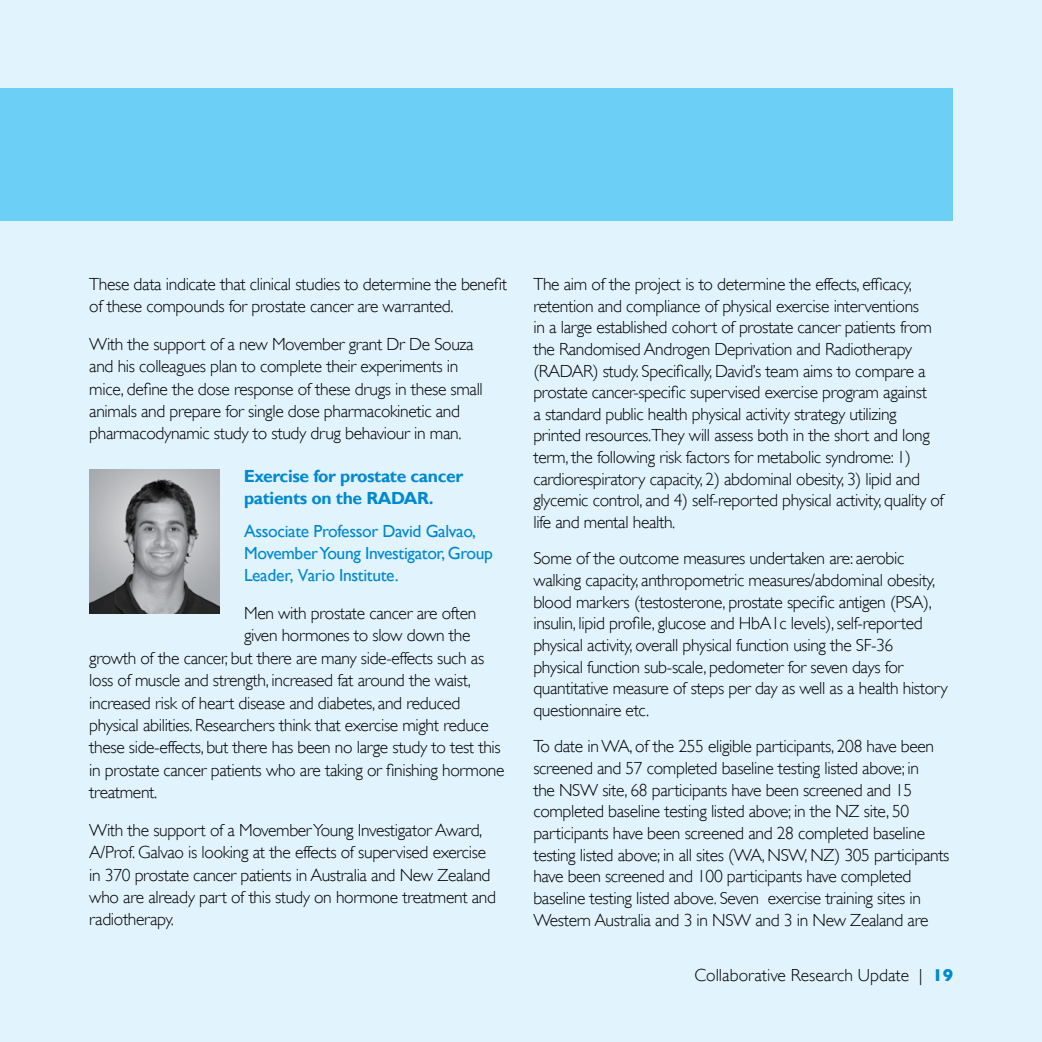
<style>
.page{position:relative;width:1042px;height:1042px;background:#e1f3fc}
.page>*{position:absolute;margin:0;border:0;box-sizing:border-box;transform-origin:0 0}
.t1{font:300 17.5px/21.7px "Gill Sans";letter-spacing:-.02em;color:#000}
.t2{font:17.5px/22.4px "Gill Sans";letter-spacing:-.02em;color:#0089d0}
.t3{font:700 17.5px/22.4px "Gill Sans";letter-spacing:-.02em;color:#0089d0}
.t4{font:300 17.5px "Gill Sans";color:#000}
.s1{font-weight:700;color:#0089d0}
</style>
<div class="page">
<img style="left:89px;top:469px;width:130px;height:144px">
<div style="left:0;top:88px;width:952px;height:133px;background:#6ccff6"></div>
<p class="t1" style="left:89px;top:273px;width:419px;line-height:22.4px">These data indicate that clinical studies to determine the benefit of these compounds for prostate cancer are warranted.</p>
<p class="t1" style="left:89px;top:333px;width:395px;line-height:22.4px">With the support of a new Movember grant Dr De Souza and his colleagues plan to complete their experiments in mice, define the dose response of these drugs in these small animals and prepare for single dose pharmacokinetic and pharmacodynamic study to study drug behaviour in man.</p>
<p class="t3" style="left:244px;top:465px;width:221px">Exercise for prostate cancer patients on the RADAR.</p>
<p class="t2" style="left:244px;top:519px;width:250px">Associate Professor David Galvao,<br>Movember Young Investigator, Group<br>Leader, Vario Institute.</p>
<p class="t1" style="left:244px;top:602px;width:234px">Men with prostate cancer are often</p>
<p class="t1" style="left:244px;top:624px;width:228px">given hormones to slow down the</p>
<p class="t1" style="left:89px;top:647px;width:396px">growth of the cancer, but there are many side-effects such as</p>
<p class="t1" style="left:89px;top:669px;width:383px">loss of muscle and strength, increased fat around the waist,</p>
<p class="t1" style="left:89px;top:692px;width:373px">increased risk of heart disease and diabetes, and reduced</p>
<p class="t1" style="left:89px;top:714px;width:401px">physical abilities. Researchers think that exercise might reduce</p>
<p class="t1" style="left:89px;top:737px;width:413px">these side-effects, but there has been no large study to test this</p>
<p class="t1" style="left:89px;top:759px;width:417px">in prostate cancer patients who are taking or finishing hormone</p>
<p class="t1" style="left:89px;top:781px;width:69px">treatment.</p>
<p class="t1" style="left:89px;top:818px;width:408px;line-height:22.4px">With the support of a Movember Young Investigator Award, A/Prof. Galvao is looking at the effects of supervised exercise in 370 prostate cancer patients in Australia and New Zealand who are already part of this study on hormone treatment and radiotherapy.</p>
<p class="t1" style="left:533px;top:273px;width:412px">The aim of the project is to determine the effects, efficacy, retention and compliance of physical exercise interventions<br>in a large established cohort of prostate cancer patients from the Randomised Androgen Deprivation and Radiotherapy (RADAR) study. Specifically, David’s team aims to compare a prostate cancer-specific supervised exercise program against<br>a standard public health physical activity strategy utilizing printed resources.They will assess both in the short and long term, the following risk factors for metabolic syndrome: 1) cardiorespiratory capacity, 2) abdominal obesity, 3) lipid and glycemic control, and 4) self-reported physical activity, quality of life and mental health.</p>
<p class="t1" style="left:533px;top:548px;width:416px">Some of the outcome measures undertaken are: aerobic walking capacity, anthropometric measures/abdominal obesity, blood markers (testosterone, prostate specific antigen (PSA), insulin, lipid profile, glucose and HbA1c levels), self-reported physical activity, overall physical function using the SF-36<br>physical function sub-scale, pedometer for seven days for quantitative measure of steps per day as well as a health history questionnaire etc.</p>
<p class="t1" style="left:533px;top:736px;width:417px">To date in WA, of the 255 eligible participants, 208 have been screened and 57 completed baseline testing listed above; in<br>the NSW site, 68 participants have been screened and 15 completed baseline testing listed above; in the NZ site, 50 participants have been screened and 28 completed baseline testing listed above; in all sites (WA, NSW, NZ) 305 participants have been screened and 100 participants have completed baseline testing listed above. Seven exercise training sites in Western Australia and 3 in NSW and 3 in New Zealand are</p>
<p class="t4" style="left:694px;top:965px;width:260px">Collaborative Research Update | <span class="s1">19</span></p>
</div>
